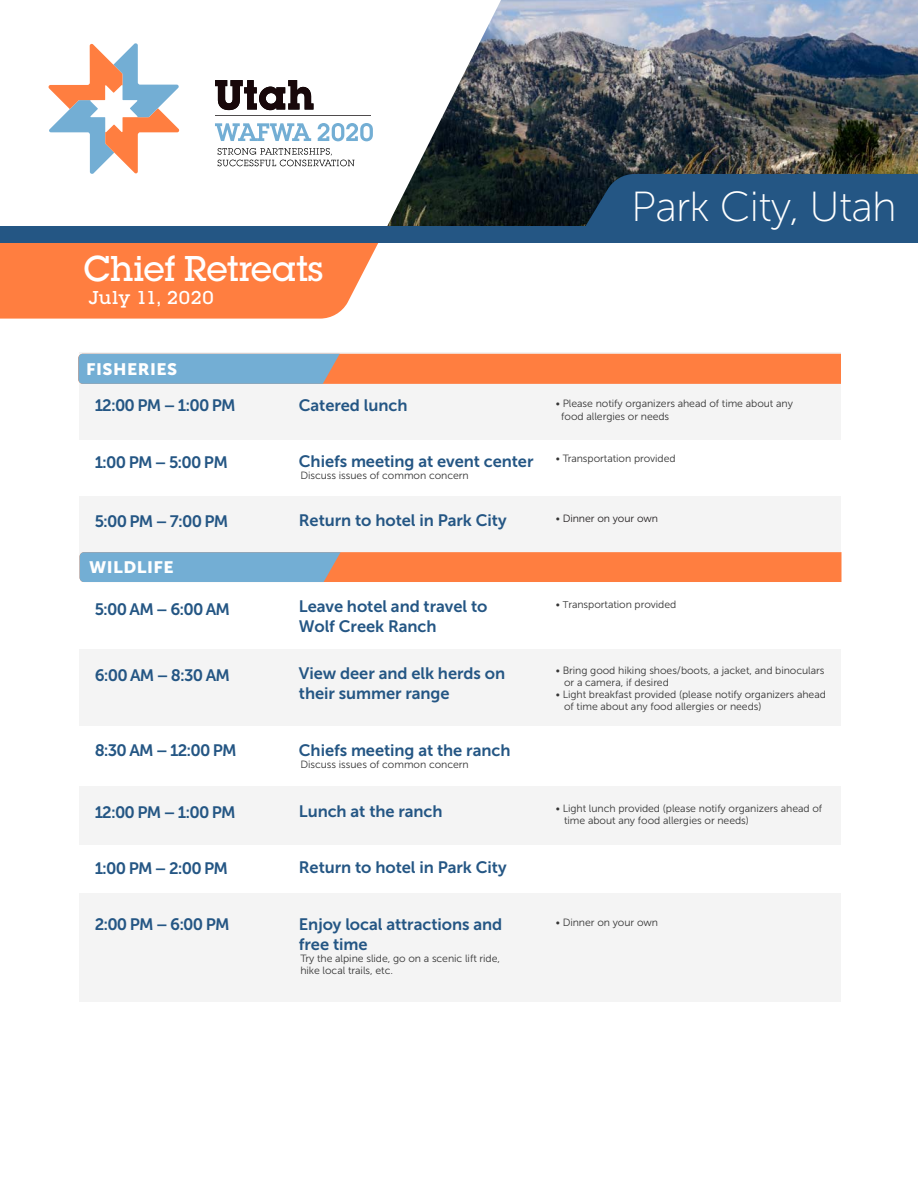
<style>
.page{position:relative;width:918px;height:1188px;background:#fff}
.page>*{position:absolute;margin:0;border:0;box-sizing:border-box;transform-origin:0 0}
.t1{font:42px "Museo Sans 100";letter-spacing:-.02em;color:#fff}
.t2{font:500 37.5px "Square Serif";letter-spacing:-.02em;color:#fff}
.t3{font:500 19.5px "Square Serif";letter-spacing:.025em;color:#fff;scale:1.05 1}
.t4{font:16.5px/19.8px "Museo Sans 700";letter-spacing:-.005em;color:#245684}
.t5{font:16.5px "Museo Sans 900";letter-spacing:.025em;color:#fff;scale:1.05 1}
.t6{font:10.5px/11.7px "Museo Sans 300";letter-spacing:-.005em;color:#353535}
.t7{font:10.5px "Museo Sans 300";letter-spacing:-.005em;color:#231f20}
.s1{color:#353535}
.s2{font-size:9.75px}
</style>
<div class="page">
<img style="left:501px;top:0;width:417px;height:227px">
<div style="left:80px;top:352px;width:761px;height:650px;background:#f4f4f4"></div>
<svg style="left:0;top:0;width:501px;height:227px"></svg>
<svg style="left:215px;top:80px;width:98px;height:30px"></svg>
<svg style="left:215px;top:123px;width:96px;height:18px"></svg>
<svg style="left:318px;top:123px;width:55px;height:18px"></svg>
<svg style="left:218px;top:148px;width:137px;height:18px"></svg>
<hr style="left:215px;top:115px;width:156px;height:1px;background:#4f4c4d">
<svg style="left:48px;top:43px;width:132px;height:132px"></svg>
<div style="left:0;top:243px;width:378px;height:76px;background:#ff7e40"></div>
<div style="left:8px;top:726px;width:895px;height:60px;background:#fff"></div>
<div style="left:66px;top:561px;width:837px;height:88px;background:#fff"></div>
<div style="left:71px;top:845px;width:822px;height:48px;background:#fff"></div>
<div style="left:57px;top:441px;width:844px;height:55px;background:#fff"></div>
<svg style="left:78px;top:354px;width:763px;height:30px;background:#d08e71"></svg>
<svg style="left:577px;top:174px;width:341px;height:53px;background:#22517c"></svg>
<div style="left:0;top:227px;width:918px;height:16px;background:#245684"></div>
<svg style="left:80px;top:552px;width:762px;height:30px;background:#d08e71"></svg>
<h2 class="t2" style="left:84px;top:246px;width:242px">Chief Retreats</h2>
<h3 class="t3" style="left:89px;top:286px;width:121px">July 11, 2020</h3>
<h3 class="t5" style="left:86px;top:360px;width:88px">FISHERIES</h3>
<h1 class="t1" style="left:631px;top:184px;width:267px">Park City, Utah</h1>
<h3 class="t4" style="left:95px;top:395px;width:142px">12:00 PM – 1:00 PM</h3>
<h3 class="t4" style="left:299px;top:396px;width:110px">Catered lunch</h3>
<p class="t6" style="left:561px;top:397px;width:233px;line-height:12.6px;text-indent:-6px">• Please notify organizers ahead of time about any food allergies or needs</p>
<h3 class="t4" style="left:95px;top:453px;width:135px">1:00 PM – 5:00 PM</h3>
<h3 class="t4" style="left:299px;top:451px;width:236px">Chiefs meeting at event center</h3>
<p class="t6" style="left:300px;top:469px;width:170px">Discuss issues of common concern</p>
<p class="t6" style="left:556px;top:453px;width:121px">• Transportation provided</p>
<h3 class="t4" style="left:95px;top:511px;width:135px">5:00 PM – 7:00 PM</h3>
<h3 class="t4" style="left:299px;top:511px;width:209px">Return to hotel in Park City</h3>
<p class="t7" style="left:556px;top:513px;width:104px"><span class="s1">•</span> Dinner on your own</p>
<h3 class="t5" style="left:89px;top:558px;width:82px">WILDLIFE</h3>
<h3 class="t4" style="left:95px;top:599px;width:137px">5:00 AM – 6:00 AM</h3>
<h3 class="t4" style="left:299px;top:597px;width:190px">Leave hotel and travel to<br>Wolf Creek Ranch</h3>
<p class="t6" style="left:556px;top:599px;width:122px">• <span class="s2">T</span>ransportation provided</p>
<h3 class="t4" style="left:95px;top:666px;width:137px">6:00 AM – 8:30 AM</h3>
<h3 class="t4" style="left:299px;top:663px;width:208px">View deer and elk herds on their summer range</h3>
<p class="t6" style="left:564px;top:665px;width:262px;text-indent:-8px">• Bring good hiking shoes/boots, a jacket, and binoculars or a camera, if desired</p>
<p class="t6" style="left:564px;top:688px;width:263px;text-indent:-8px">• Light breakfast provided (please notify organizers ahead of time about any food allergies or needs)</p>
<h3 class="t4" style="left:95px;top:741px;width:144px">8:30 AM – 12:00 PM</h3>
<h3 class="t4" style="left:299px;top:740px;width:213px">Chiefs meeting at the ranch</h3>
<p class="t6" style="left:300px;top:758px;width:170px">Discuss issues of common concern</p>
<h3 class="t4" style="left:95px;top:802px;width:142px">12:00 PM – 1:00 PM</h3>
<h3 class="t4" style="left:299px;top:801px;width:145px">Lunch at the ranch</h3>
<p class="t6" style="left:564px;top:803px;width:260px;text-indent:-8px">• Light lunch provided (please notify organizers ahead of time about any food allergies or needs)</p>
<h3 class="t4" style="left:95px;top:858px;width:135px">1:00 PM – 2:00 PM</h3>
<h3 class="t4" style="left:299px;top:858px;width:209px">Return to hotel in Park City</h3>
<h3 class="t4" style="left:95px;top:914px;width:136px">2:00 PM – 6:00 PM</h3>
<p class="t6" style="left:556px;top:917px;width:104px">• Dinner on your own</p>
<h3 class="t4" style="left:299px;top:915px;width:205px">Enjoy local attractions and free time</h3>
<p class="t6" style="left:300px;top:953px;width:201px">Try the alpine slide, go on a scenic lift ride, hike local trails, etc.</p>
</div>
